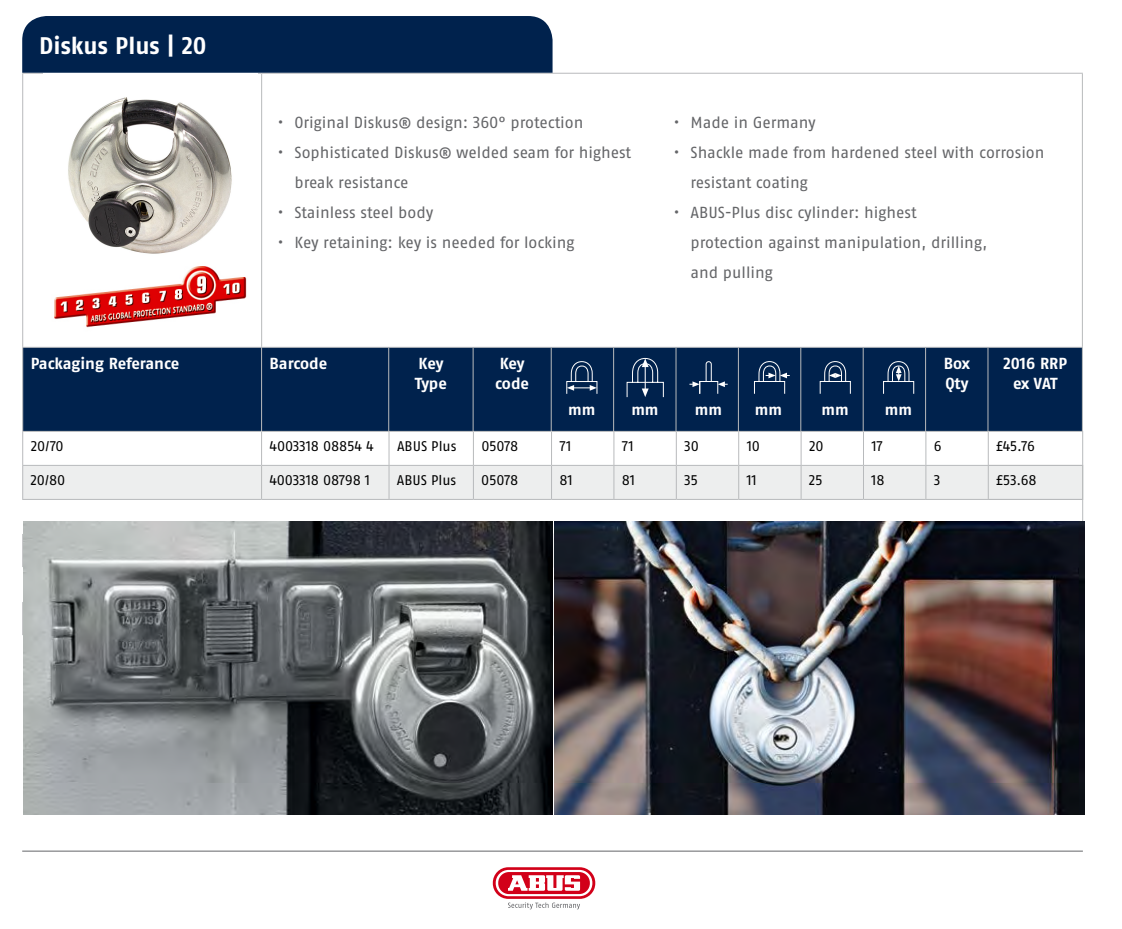
<style>
.page{position:relative;width:1122px;height:929px;background:#fff}
.page>*{position:absolute;margin:0;border:0;box-sizing:border-box;transform-origin:0 0}
.t1{font:700 24px "ABUS Fago Pro";color:#fff}
.t2{font:16px/30px "ABUS Fago Pro";color:#646568}
.Header_Row{font:700 16px/20px "ABUS Fago Pro";letter-spacing:-.005em;color:#fff}
.t3{font:700 15.6px "ABUS Fago Pro";color:#fff}
.Body_Rows{font:14px "ABUS Fago Pro";letter-spacing:-.01em;color:#000}
</style>
<div class="page">
<svg style="left:493px;top:867px;width:102px;height:31px"></svg>
<svg style="left:495px;top:870px;width:97px;height:26px"></svg>
<div style="left:498px;top:872px;width:92px;height:22px;background:#d20019;border-radius:11px"></div>
<svg style="left:508px;top:875px;width:72px;height:15px"></svg>
<svg style="left:508px;top:902px;width:72px;height:7px"></svg>
<hr style="left:22px;top:850px;width:1060px;height:1px;background:#646568">
<hr style="left:22px;top:74px;width:1px;height:273px;background:#b8babc">
<hr style="left:22px;top:73px;width:240px;height:1px;background:#b8babc">
<hr style="left:262px;top:73px;width:820px;height:1px;background:#b8babc">
<hr style="left:261px;top:74px;width:1px;height:273px;background:#b8babc">
<hr style="left:1081px;top:74px;width:1px;height:273px;background:#b8babc">
<hr style="left:22px;top:347px;width:240px;height:1px;background:#b8babc">
<hr style="left:262px;top:347px;width:820px;height:1px;background:#b8babc">
<div style="left:23px;top:348px;width:1058px;height:83px;background:#00224d"></div>
<hr style="left:261px;top:348px;width:1px;height:83px;background:#b8babc">
<hr style="left:987px;top:348px;width:1px;height:83px;background:#b8babc">
<hr style="left:22px;top:348px;width:1px;height:83px;background:#b8babc">
<hr style="left:1081px;top:348px;width:1px;height:83px;background:#b8babc">
<hr style="left:388px;top:348px;width:1px;height:83px;background:#b8babc">
<hr style="left:472px;top:348px;width:1px;height:83px;background:#b8babc">
<hr style="left:550px;top:348px;width:1px;height:83px;background:#b8babc">
<hr style="left:613px;top:348px;width:1px;height:83px;background:#b8babc">
<hr style="left:675px;top:348px;width:1px;height:83px;background:#b8babc">
<hr style="left:738px;top:348px;width:1px;height:83px;background:#b8babc">
<hr style="left:800px;top:348px;width:1px;height:83px;background:#b8babc">
<hr style="left:862px;top:348px;width:1px;height:83px;background:#b8babc">
<hr style="left:925px;top:348px;width:1px;height:83px;background:#b8babc">
<svg style="left:566px;top:360px;width:31px;height:34px"></svg>
<svg style="left:626px;top:357px;width:38px;height:41px;background:#284569"></svg>
<svg style="left:688px;top:362px;width:39px;height:32px"></svg>
<svg style="left:753px;top:360px;width:36px;height:34px"></svg>
<svg style="left:819px;top:360px;width:32px;height:34px"></svg>
<svg style="left:882px;top:360px;width:32px;height:34px"></svg>
<svg style="left:23px;top:466px;width:1059px;height:169px;fill:#edeeee"></svg>
<hr style="left:22px;top:431px;width:239px;height:1px;background:#b8babc">
<hr style="left:22px;top:432px;width:1px;height:33px;background:#b8babc">
<hr style="left:261px;top:431px;width:128px;height:1px;background:#b8babc">
<hr style="left:389px;top:431px;width:84px;height:1px;background:#b8babc">
<hr style="left:473px;top:431px;width:78px;height:1px;background:#b8babc">
<hr style="left:551px;top:431px;width:63px;height:1px;background:#b8babc">
<hr style="left:614px;top:431px;width:62px;height:1px;background:#b8babc">
<hr style="left:676px;top:431px;width:62px;height:1px;background:#b8babc">
<hr style="left:738px;top:431px;width:63px;height:1px;background:#b8babc">
<hr style="left:801px;top:431px;width:62px;height:1px;background:#b8babc">
<hr style="left:863px;top:431px;width:62px;height:1px;background:#b8babc">
<hr style="left:925px;top:431px;width:63px;height:1px;background:#b8babc">
<hr style="left:988px;top:431px;width:95px;height:1px;background:#b8babc">
<hr style="left:1082px;top:432px;width:1px;height:33px;background:#b8babc">
<hr style="left:1082px;top:500px;width:1px;height:33px;background:#b8babc">
<hr style="left:22px;top:534px;width:1px;height:33px;background:#b8babc">
<hr style="left:22px;top:466px;width:1px;height:33px;background:#b8babc">
<hr style="left:1082px;top:466px;width:1px;height:33px;background:#b8babc">
<hr style="left:22px;top:602px;width:1px;height:33px;background:#b8babc">
<hr style="left:261px;top:432px;width:1px;height:33px;background:#b8babc">
<hr style="left:388px;top:432px;width:1px;height:33px;background:#b8babc">
<hr style="left:473px;top:432px;width:1px;height:33px;background:#b8babc">
<hr style="left:551px;top:432px;width:1px;height:33px;background:#b8babc">
<hr style="left:613px;top:432px;width:1px;height:33px;background:#b8babc">
<hr style="left:675px;top:432px;width:1px;height:33px;background:#b8babc">
<hr style="left:738px;top:432px;width:1px;height:33px;background:#b8babc">
<hr style="left:800px;top:432px;width:1px;height:33px;background:#b8babc">
<hr style="left:863px;top:432px;width:1px;height:33px;background:#b8babc">
<hr style="left:925px;top:432px;width:1px;height:33px;background:#b8babc">
<hr style="left:987px;top:432px;width:1px;height:33px;background:#b8babc">
<hr style="left:22px;top:465px;width:239px;height:1px;background:#b8babc">
<hr style="left:261px;top:465px;width:128px;height:1px;background:#b8babc">
<hr style="left:261px;top:466px;width:1px;height:33px;background:#b8babc">
<hr style="left:389px;top:465px;width:84px;height:1px;background:#b8babc">
<hr style="left:388px;top:466px;width:1px;height:33px;background:#b8babc">
<hr style="left:473px;top:465px;width:78px;height:1px;background:#b8babc">
<hr style="left:473px;top:466px;width:1px;height:33px;background:#b8babc">
<hr style="left:551px;top:465px;width:63px;height:1px;background:#b8babc">
<hr style="left:551px;top:466px;width:1px;height:33px;background:#b8babc">
<hr style="left:614px;top:465px;width:62px;height:1px;background:#b8babc">
<hr style="left:613px;top:466px;width:1px;height:33px;background:#b8babc">
<hr style="left:676px;top:465px;width:62px;height:1px;background:#b8babc">
<hr style="left:675px;top:466px;width:1px;height:33px;background:#b8babc">
<hr style="left:738px;top:465px;width:63px;height:1px;background:#b8babc">
<hr style="left:738px;top:466px;width:1px;height:33px;background:#b8babc">
<hr style="left:801px;top:465px;width:62px;height:1px;background:#b8babc">
<hr style="left:800px;top:466px;width:1px;height:33px;background:#b8babc">
<hr style="left:863px;top:465px;width:62px;height:1px;background:#b8babc">
<hr style="left:863px;top:466px;width:1px;height:33px;background:#b8babc">
<hr style="left:925px;top:465px;width:63px;height:1px;background:#b8babc">
<hr style="left:925px;top:466px;width:1px;height:33px;background:#b8babc">
<hr style="left:988px;top:465px;width:95px;height:1px;background:#b8babc">
<hr style="left:987px;top:466px;width:1px;height:33px;background:#b8babc">
<hr style="left:22px;top:499px;width:239px;height:1px;background:#b8babc">
<hr style="left:261px;top:499px;width:128px;height:1px;background:#b8babc">
<hr style="left:389px;top:499px;width:84px;height:1px;background:#b8babc">
<hr style="left:473px;top:499px;width:78px;height:1px;background:#b8babc">
<hr style="left:551px;top:499px;width:63px;height:1px;background:#b8babc">
<hr style="left:614px;top:499px;width:62px;height:1px;background:#b8babc">
<hr style="left:676px;top:499px;width:62px;height:1px;background:#b8babc">
<hr style="left:738px;top:499px;width:63px;height:1px;background:#b8babc">
<hr style="left:801px;top:499px;width:62px;height:1px;background:#b8babc">
<hr style="left:863px;top:499px;width:62px;height:1px;background:#b8babc">
<hr style="left:925px;top:499px;width:63px;height:1px;background:#b8babc">
<hr style="left:988px;top:499px;width:95px;height:1px;background:#b8babc">
<img style="left:24px;top:521px;width:528px;height:293px">
<img style="left:555px;top:521px;width:529px;height:293px">
<img style="left:43px;top:73px;width:214px;height:181px">
<img style="left:54px;top:266px;width:193px;height:62px">
<div style="left:22px;top:16px;width:530px;height:57px;background:#00224d"></div>
<h1 class="t1" style="left:39px;top:31px;width:169px">Diskus Plus | 20</h1>
<p class="t2" style="left:277px;top:107px;width:307px">• Original Diskus® design: 360° protection</p>
<p class="t2" style="left:294px;top:137px;width:338px;text-indent:-17px">• Sophisticated Diskus® welded seam for highest break resistance</p>
<p class="t2" style="left:277px;top:197px;width:157px">• Stainless steel body</p>
<p class="t2" style="left:277px;top:227px;width:299px">• Key retaining: key is needed for locking</p>
<p class="t2" style="left:673px;top:107px;width:144px">• Made in Germany</p>
<p class="t2" style="left:690px;top:137px;width:355px;text-indent:-17px">• Shackle made from hardened steel with corrosion resistant coating</p>
<p class="t2" style="left:690px;top:197px;width:298px;text-indent:-17px">• ABUS-Plus disc cylinder: highest protection against manipulation, drilling, and pulling</p>
<p class="Header_Row" style="left:31px;top:353px;width:150px">Packaging Referance</p>
<p class="Header_Row" style="left:269px;top:353px;width:59px">Barcode</p>
<p class="Header_Row" style="left:418px;top:353px;width:26px">Key</p>
<p class="Header_Row" style="left:415px;top:373px;width:34px">Type</p>
<p class="Header_Row" style="left:495px;top:353px;width:35px">Key code</p>
<p class="Header_Row" style="left:943px;top:353px;width:28px">Box<br>Qty</p>
<p class="Header_Row" style="left:1003px;top:353px;width:65px;text-align:center">2016 RRP ex VAT</p>
<p class="t3" style="left:568px;top:400px;width:29px">mm</p>
<p class="t3" style="left:631px;top:400px;width:29px">mm</p>
<p class="t3" style="left:694px;top:400px;width:29px">mm</p>
<p class="t3" style="left:754px;top:400px;width:29px">mm</p>
<p class="t3" style="left:821px;top:400px;width:29px">mm</p>
<p class="t3" style="left:884px;top:400px;width:29px">mm</p>
<p class="Body_Rows" style="left:31px;top:437px;width:35px">20/70</p>
<p class="Body_Rows" style="left:269px;top:437px;width:106px">4003318 08854 4</p>
<p class="Body_Rows" style="left:397px;top:437px;width:61px">ABUS Plus</p>
<p class="Body_Rows" style="left:481px;top:437px;width:38px">05078</p>
<p class="Body_Rows" style="left:559px;top:437px;width:13px">71</p>
<p class="Body_Rows" style="left:622px;top:437px;width:13px">71</p>
<p class="Body_Rows" style="left:684px;top:437px;width:16px">30</p>
<p class="Body_Rows" style="left:746px;top:437px;width:15px">10</p>
<p class="Body_Rows" style="left:809px;top:437px;width:16px">20</p>
<p class="Body_Rows" style="left:871px;top:437px;width:13px">17</p>
<p class="Body_Rows" style="left:933px;top:437px;width:9px">6</p>
<p class="Body_Rows" style="left:996px;top:437px;width:40px">£45.76</p>
<p class="Body_Rows" style="left:31px;top:471px;width:36px">20/80</p>
<p class="Body_Rows" style="left:269px;top:471px;width:102px">4003318 08798 1</p>
<p class="Body_Rows" style="left:397px;top:471px;width:61px">ABUS Plus</p>
<p class="Body_Rows" style="left:481px;top:471px;width:38px">05078</p>
<p class="Body_Rows" style="left:559px;top:471px;width:15px">81</p>
<p class="Body_Rows" style="left:621px;top:471px;width:15px">81</p>
<p class="Body_Rows" style="left:684px;top:471px;width:15px">35</p>
<p class="Body_Rows" style="left:746px;top:471px;width:12px">11</p>
<p class="Body_Rows" style="left:809px;top:471px;width:15px">25</p>
<p class="Body_Rows" style="left:871px;top:471px;width:15px">18</p>
<p class="Body_Rows" style="left:933px;top:471px;width:8px">3</p>
<p class="Body_Rows" style="left:996px;top:471px;width:42px">£53.68</p>
</div>
